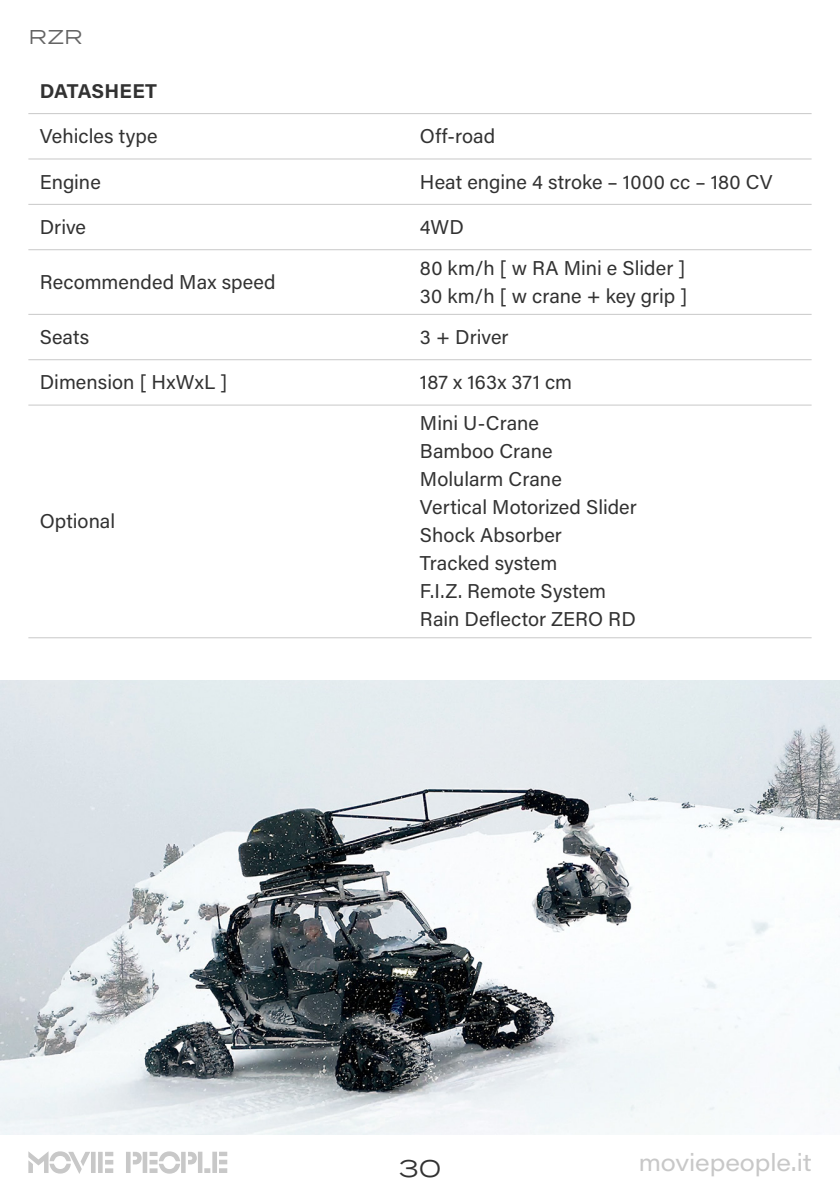
<style>
.page{position:relative;width:840px;height:1191px;background:#fff}
.page>*{position:absolute;margin:0;border:0;box-sizing:border-box;transform-origin:0 0}
.t1{font:24px "Acumin Pro Wide";letter-spacing:-.005em;color:#c8c8c8}
.t2{font:24px "Termina";color:#323232}
.t3{font:20px "Acumin Pro";letter-spacing:.005em;color:#323232}
.t4{font:700 20px "Acumin Pro";letter-spacing:.01em;color:#323232}
.t5{font:20px "Termina";color:#646464}
</style>
<div class="page">
<svg style="left:28px;top:1151px;width:199px;height:23px"></svg>
<img style="left:0;top:680px;width:839px;height:454px">
<hr style="left:28px;top:113px;width:392px;height:1px;background:#c8c8c8">
<hr style="left:420px;top:113px;width:391px;height:1px;background:#c8c8c8">
<hr style="left:28px;top:159px;width:392px;height:1px;background:#c8c8c8">
<hr style="left:420px;top:159px;width:391px;height:1px;background:#c8c8c8">
<hr style="left:28px;top:204px;width:392px;height:1px;background:#c8c8c8">
<hr style="left:420px;top:204px;width:391px;height:1px;background:#c8c8c8">
<hr style="left:28px;top:249px;width:392px;height:1px;background:#c8c8c8">
<hr style="left:420px;top:249px;width:391px;height:1px;background:#c8c8c8">
<hr style="left:28px;top:314px;width:392px;height:1px;background:#c8c8c8">
<hr style="left:420px;top:314px;width:391px;height:1px;background:#c8c8c8">
<hr style="left:28px;top:359px;width:392px;height:1px;background:#c8c8c8">
<hr style="left:420px;top:359px;width:391px;height:1px;background:#c8c8c8">
<hr style="left:28px;top:405px;width:392px;height:1px;background:#c8c8c8">
<hr style="left:420px;top:405px;width:391px;height:1px;background:#c8c8c8">
<hr style="left:28px;top:637px;width:392px;height:1px;background:#c8c8c8">
<hr style="left:420px;top:637px;width:391px;height:1px;background:#c8c8c8">
<p class="t5" style="left:28px;top:22px;width:56px">RZR</p>
<p class="t4" style="left:40px;top:77px;width:119px">DATASHEET</p>
<p class="t3" style="left:40px;top:122px;width:119px">Vehicles type</p>
<p class="t3" style="left:420px;top:122px;width:77px">Off-road</p>
<p class="t3" style="left:40px;top:168px;width:63px">Engine</p>
<p class="t3" style="left:420px;top:168px;width:354px">Heat engine 4 stroke – 1000 cc – 180 CV</p>
<p class="t3" style="left:40px;top:213px;width:48px">Drive</p>
<p class="t3" style="left:420px;top:213px;width:45px">4WD</p>
<p class="t3" style="left:40px;top:268px;width:237px">Recommended Max speed</p>
<p class="t3" style="left:420px;top:254px;width:267px">80 km/h [ w RA Mini e Slider ]</p>
<p class="t3" style="left:420px;top:282px;width:268px">30 km/h [ w crane + key grip ]</p>
<p class="t3" style="left:40px;top:323px;width:51px">Seats</p>
<p class="t3" style="left:420px;top:323px;width:90px">3 + Driver</p>
<p class="t3" style="left:40px;top:368px;width:189px">Dimension [ HxWxL ]</p>
<p class="t3" style="left:420px;top:368px;width:154px">187 x 163x 371 cm</p>
<p class="t3" style="left:40px;top:507px;width:77px">Optional</p>
<p class="t3" style="left:420px;top:409px;width:120px">Mini U-Crane</p>
<p class="t3" style="left:420px;top:437px;width:134px">Bamboo Crane</p>
<p class="t3" style="left:420px;top:465px;width:143px">Molularm Crane</p>
<p class="t3" style="left:420px;top:493px;width:218px">Vertical Motorized Slider</p>
<p class="t3" style="left:420px;top:521px;width:143px">Shock Absorber</p>
<p class="t3" style="left:420px;top:549px;width:139px">Tracked system</p>
<p class="t3" style="left:420px;top:577px;width:188px">F.I.Z. Remote System</p>
<p class="t3" style="left:420px;top:605px;width:217px">Rain Deflector ZERO RD</p>
<p class="t2" style="left:398px;top:1150px;width:44px">30</p>
<p class="t1" style="left:638px;top:1145px;width:174px">moviepeople.it</p>
</div>
